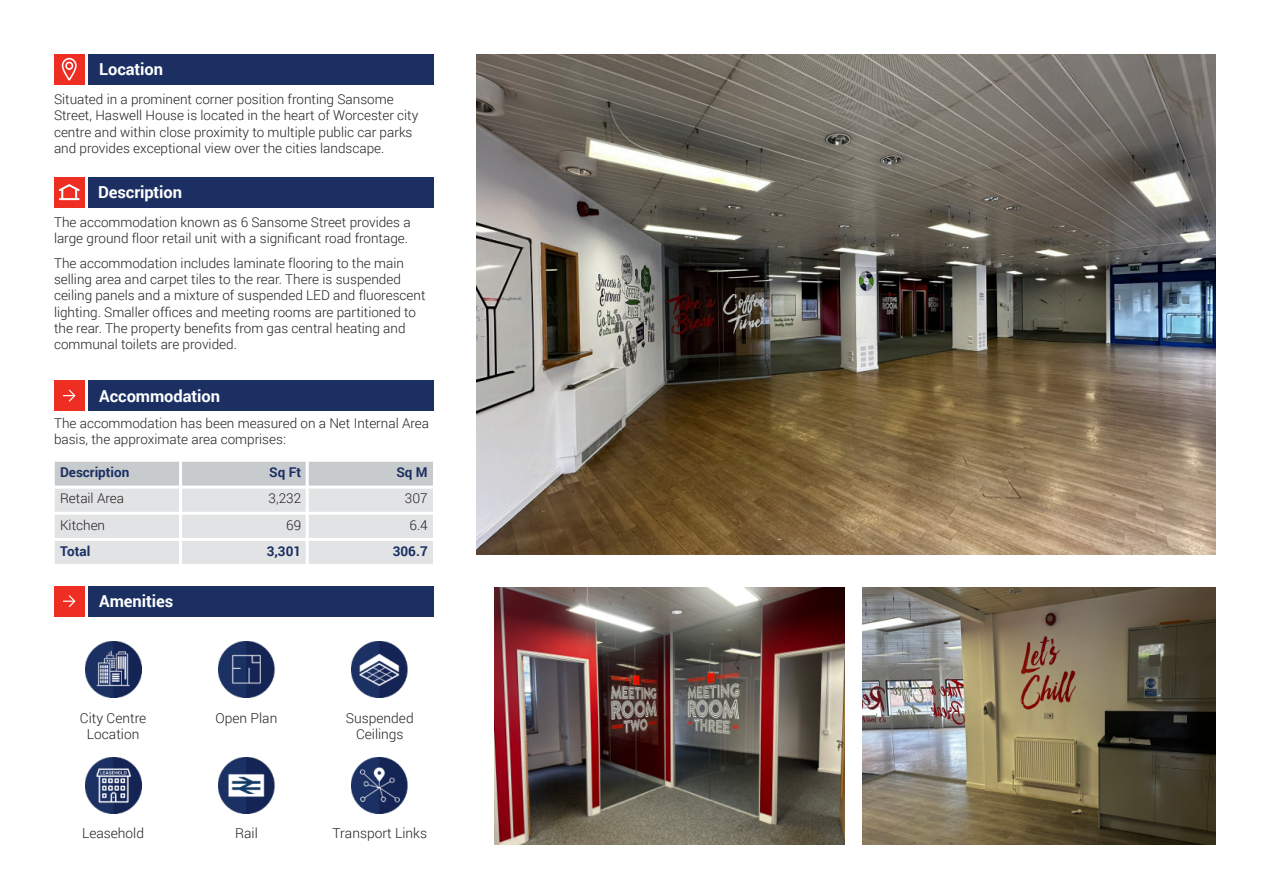
<style>
.page{position:relative;width:1263px;height:893px;background:#fff}
.page>*{position:absolute;margin:0;border:0;box-sizing:border-box;transform-origin:0 0}
.t1{font:700 16.5px "Roboto";letter-spacing:-.005em;color:#fff}
.t2{font:300 13.8px/16.5px "Roboto";color:#231f20;text-align:center}
.t3{font:300 13.5px/16.2px "Roboto";color:#231f20}
.t4{font:700 13.5px "Roboto";color:#1b2f62}
</style>
<div class="page">
<div style="left:54px;top:54px;width:30px;height:30px;background:#ee2e22"></div>
<svg style="left:62px;top:58px;width:15px;height:23px"></svg>
<div style="left:88px;top:54px;width:346px;height:30px;background:#1b2f62"></div>
<div style="left:54px;top:177px;width:30px;height:30px;background:#ee2e22"></div>
<svg style="left:59px;top:184px;width:21px;height:16px"></svg>
<div style="left:88px;top:177px;width:346px;height:30px;background:#1b2f62"></div>
<img style="left:86px;top:642px;width:56px;height:56px">
<img style="left:219px;top:642px;width:56px;height:56px">
<img style="left:352px;top:642px;width:56px;height:56px">
<img style="left:86px;top:757px;width:56px;height:56px">
<img style="left:219px;top:757px;width:56px;height:56px">
<img style="left:352px;top:757px;width:56px;height:56px">
<div style="left:54px;top:586px;width:30px;height:30px;background:#ee2e22"></div>
<svg style="left:63px;top:595px;width:13px;height:12px"></svg>
<div style="left:88px;top:586px;width:346px;height:30px;background:#1b2f62"></div>
<div style="left:54px;top:380px;width:30px;height:31px;background:#ee2e22"></div>
<svg style="left:63px;top:389px;width:13px;height:13px"></svg>
<div style="left:88px;top:380px;width:346px;height:31px;background:#1b2f62"></div>
<div style="left:54px;top:461px;width:380px;height:26px;background:#c8cbce"></div>
<div style="left:55px;top:489px;width:378px;height:75px;background:#e1e3e5"></div>
<hr style="left:53px;top:460px;width:2px;height:107px;background:#fff">
<hr style="left:433px;top:460px;width:1px;height:107px;background:#fff">
<hr style="left:179px;top:461px;width:3px;height:105px;background:#fff">
<hr style="left:306px;top:461px;width:3px;height:105px;background:#fff">
<hr style="left:54px;top:460px;width:380px;height:2px;background:#fff">
<hr style="left:54px;top:486px;width:380px;height:3px;background:#fff">
<hr style="left:54px;top:512px;width:380px;height:3px;background:#fff">
<hr style="left:54px;top:538px;width:380px;height:3px;background:#fff">
<img style="left:476px;top:55px;width:739px;height:499px">
<img style="left:862px;top:587px;width:353px;height:258px">
<img style="left:494px;top:587px;width:350px;height:258px">
<p class="t1" style="left:99px;top:58px;width:65px">Location</p>
<p class="t3" style="left:54px;top:91px;width:366px">Situated in a prominent corner position fronting Sansome Street, Haswell House is located in the heart of Worcester city centre and within close proximity to multiple public car parks and provides exceptional view over the cities landscape.</p>
<p class="t1" style="left:98px;top:181px;width:86px">Description</p>
<p class="t3" style="left:54px;top:214px;width:358px">The accommodation known as 6 Sansome Street provides a large ground floor retail unit with a significant road frontage.</p>
<p class="t3" style="left:54px;top:255px;width:373px">The accommodation includes laminate flooring to the main selling area and carpet tiles to the rear. There is suspended ceiling panels and a mixture of suspended LED and fluorescent lighting. Smaller offices and meeting rooms are partitioned to the rear. The property benefits from gas central heating and communal toilets are provided.</p>
<p class="t1" style="left:99px;top:384px;width:122px">Accommodation</p>
<p class="t3" style="left:54px;top:414px;width:377px">The accommodation has been measured on a Net Internal Area basis, the approximate area comprises:</p>
<p class="t4" style="left:60px;top:463px;width:71px">Description</p>
<p class="t4" style="left:269px;top:463px;width:34px">Sq Ft</p>
<p class="t4" style="left:396px;top:463px;width:33px">Sq M</p>
<p class="t3" style="left:60px;top:490px;width:66px">Retail Area</p>
<p class="t3" style="left:269px;top:490px;width:34px">3,232</p>
<p class="t3" style="left:405px;top:490px;width:24px">307</p>
<p class="t3" style="left:60px;top:516px;width:47px">Kitchen</p>
<p class="t3" style="left:286px;top:516px;width:16px">69</p>
<p class="t3" style="left:410px;top:516px;width:20px">6.4</p>
<p class="t4" style="left:60px;top:541px;width:32px">Total</p>
<p class="t4" style="left:267px;top:541px;width:36px">3,301</p>
<p class="t4" style="left:393px;top:541px;width:36px">306.7</p>
<p class="t1" style="left:99px;top:590px;width:76px">Amenities</p>
<p class="t2" style="left:80px;top:709px;width:68px">City Centre<br>Location</p>
<p class="t2" style="left:216px;top:709px;width:63px">Open Plan</p>
<p class="t2" style="left:346px;top:709px;width:69px">Suspended<br>Ceilings</p>
<p class="t2" style="left:82px;top:825px;width:63px">Leasehold</p>
<p class="t2" style="left:235px;top:825px;width:24px">Rail</p>
<p class="t2" style="left:333px;top:825px;width:96px">Transport Links</p>
</div>
